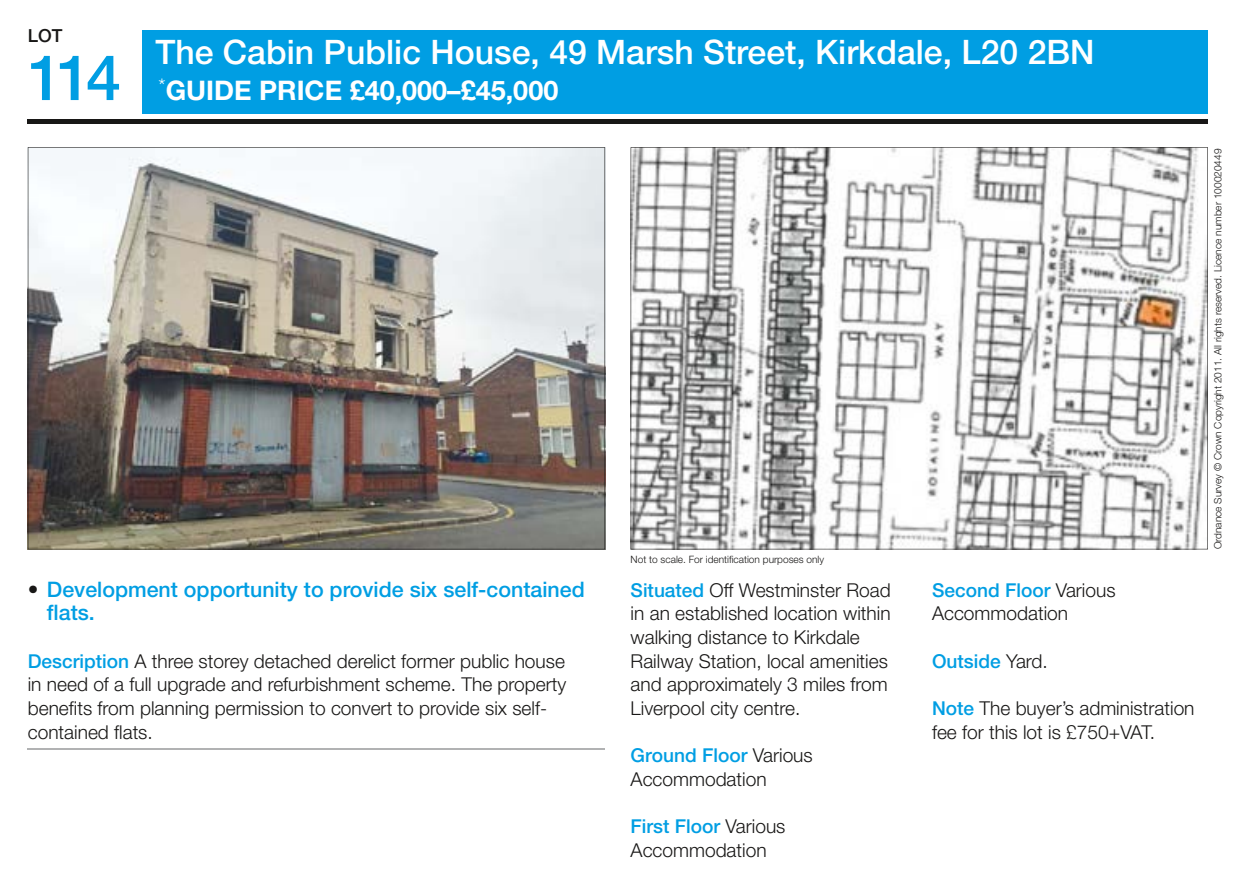
<style>
.page{position:relative;width:1239px;height:896px;background:#fff}
.page>*{position:absolute;margin:0;border:0;box-sizing:border-box;transform-origin:0 0}
.t1{font:500 63px "Helvetica Neue LT Std";color:#009ee3}
.t2{font:500 33.75px "Helvetica Neue LT Std";color:#fff}
.t3{font:700 27px "Helvetica Neue LT Std";color:#fff}
.t4{font:500 21.38px/23.6px "Helvetica Neue LT Std";color:#009ee3}
.t5{font:300 19.12px/23.6px "Helvetica Neue LT Std";color:#181716}
.t6{font:500 19.12px "Helvetica Neue LT Std";color:#009ee3}
.t7{font:500 18px "Helvetica Neue LT Std";color:#181716}
.t8{font:300 10.12px "Helvetica Neue LT Std";color:#181716}
.s1{color:#181716}
.s2{font-weight:500;color:#009ee3}
.s3{font-weight:300;color:#181716}
</style>
<div class="page">
<div style="left:143px;top:30px;width:1065px;height:83px;background:#009ee3"></div>
<div style="left:28px;top:119px;width:1180px;height:5px;background:#181716"></div>
<img style="left:28px;top:147px;width:577px;height:402px">
<svg style="left:630px;top:147px;width:578px;height:402px"></svg>
<hr style="left:28px;top:747px;width:577px;height:2px;background:#b1b2b3">
<p class="t7" style="left:28px;top:25px;width:36px">LOT</p>
<h1 class="t1" style="left:28px;top:40px;width:95px">114</h1>
<h2 class="t2" style="left:155px;top:32px;width:941px">The Cabin Public House, 49 Marsh Street, Kirkdale, L20 2BN</h2>
<h3 class="t3" style="left:159px;top:74px;width:401px"><sup>*</sup>GUIDE PRICE £40,000–£45,000</h3>
<p class="t8" style="left:630px;top:553px;width:195px">Not to scale. For identification purposes only</p>
<p class="t4" style="left:47px;top:576px;width:539px;text-indent:-19px"><span class="s1">•</span> Development opportunity to provide six self-contained flats.</p>
<p class="t5" style="left:28px;top:648px;width:540px"><span class="s2">Description</span> A three storey detached derelict former public house in need of a full upgrade and refurbishment scheme. The property benefits from planning permission to convert to provide six self&shy;contained flats.</p>
<p class="t5" style="left:631px;top:577px;width:261px"><span class="s2">Situated</span> Off Westminster Road in an established location within walking distance to Kirkdale<br>Railway Station, local amenities and approximately 3 miles from<br>Liverpool city centre.</p>
<p class="t5" style="left:631px;top:742px;width:184px"><span class="s2">Ground Floor</span> Various<br>Accommodation</p>
<p class="t5" style="left:631px;top:813px;width:156px"><span class="s2">First Floor</span> Various<br>Accommodation</p>
<p class="t5" style="left:932px;top:577px;width:185px"><span class="s2">Second Floor</span> Various<br>Accommodation</p>
<p class="t6" style="left:932px;top:649px;width:117px">Outside <span class="s3">Yard.</span></p>
<p class="t5" style="left:932px;top:695px;width:264px"><span class="s2">Note</span> The buyer’s administration fee for this lot is £750+VAT.</p>
<p class="t8" style="left:1212px;top:549px;width:402px;rotate:-90deg">Ordnance Survey © Crown Copyright 2011. All rights reserved. Licence number 100020449</p>
</div>
